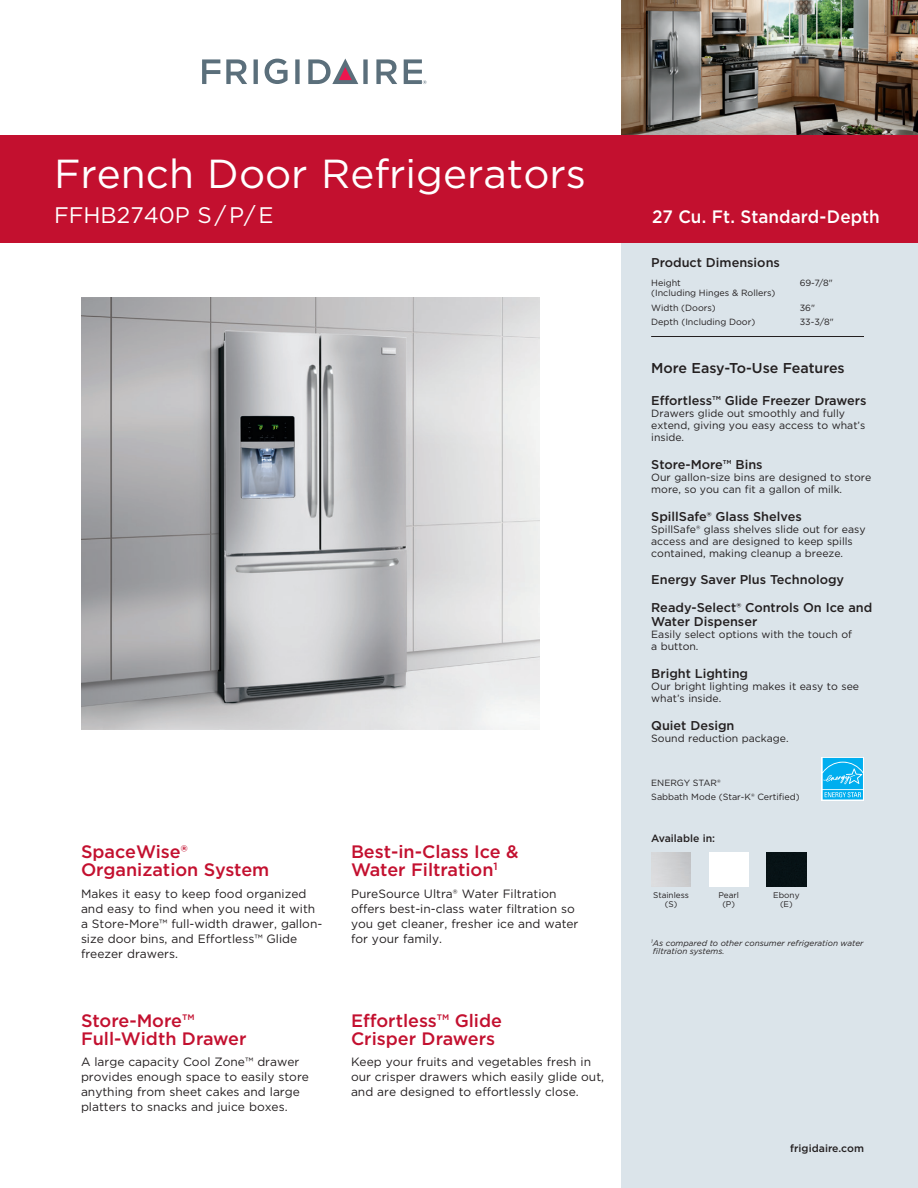
<style>
.page{position:relative;width:918px;height:1188px;background:#fff}
.page>*{position:absolute;margin:0;border:0;box-sizing:border-box;transform-origin:0 0}
.t1{font:40.5px "Gotham";color:#fff}
.t2{font:22.5px "Gotham";color:#fff}
.t3{font:500 18px/18px "Gotham";color:#c3102f}
.t4{font:500 18px "Gotham";color:#fff;scale:.95 1}
.t5{font:500 14.25px "Gotham";color:#231f20}
.t6{font:500 12.75px/27.8px "Gotham";color:#231f20}
.t7{font:12px/15px "Gotham";color:#231f20}
.t8{font:10.5px/12px "Gotham";color:#231f20}
.t9{font:500 10.5px "Gotham";color:#231f20}
.t10{font:9px/14.5px "Gotham";color:#231f20}
.t11{font:italic 8.25px/8.2px "Gotham";color:#231f20}
.t12{font:8.25px/9px "Gotham";color:#231f20;text-align:center}
</style>
<div class="page">
<div style="left:621px;top:0;width:297px;height:1188px;background:#dbe4ea"></div>
<img style="left:621px;top:0;width:297px;height:135px">
<hr style="left:651px;top:336px;width:213px;height:1px;background:#231f20">
<div style="left:0;top:135px;width:918px;height:108px;background:#c3102f"></div>
<svg style="left:822px;top:757px;width:42px;height:43px"></svg>
<svg style="left:823px;top:758px;width:40px;height:41px;background:#28baf1"></svg>
<svg style="left:265px;top:59px;width:23px;height:25px"></svg>
<svg style="left:202px;top:59px;width:18px;height:25px"></svg>
<svg style="left:226px;top:59px;width:21px;height:25px"></svg>
<svg style="left:254px;top:59px;width:4px;height:25px"></svg>
<svg style="left:295px;top:59px;width:5px;height:25px"></svg>
<svg style="left:376px;top:59px;width:21px;height:25px"></svg>
<svg style="left:308px;top:59px;width:60px;height:25px"></svg>
<svg style="left:404px;top:59px;width:23px;height:25px"></svg>
<div style="left:709px;top:852px;width:40px;height:34px;background:#fff"></div>
<img style="left:767px;top:852px;width:39px;height:35px">
<img style="left:82px;top:297px;width:457px;height:432px">
<h1 class="t1" style="left:54px;top:147px;width:534px">French Door Refrigerators</h1>
<h2 class="t2" style="left:54px;top:201px;width:221px">FFHB2740P S / P/ E</h2>
<h3 class="t3" style="left:81px;top:843px;width:190px">SpaceWise®<br>Organization System</h3>
<p class="t7" style="left:81px;top:886px;width:243px">Makes it easy to keep food organized and easy to find when you need it with a Store-More™ full-width drawer, gallon&shy;size door bins, and Effortless™ Glide freezer drawers.</p>
<h3 class="t3" style="left:81px;top:1011px;width:167px">Store-More™<br>Full-Width Drawer</h3>
<p class="t7" style="left:81px;top:1054px;width:230px">A large capacity Cool Zone™ drawer provides enough space to easily store anything from sheet cakes and large platters to snacks and juice boxes.</p>
<h3 class="t3" style="left:351px;top:843px;width:169px">Best-in-Class Ice &amp;<br>Water Filtration<sup>1</sup></h3>
<p class="t7" style="left:351px;top:886px;width:229px">PureSource Ultra® Water Filtration offers best-in-class water filtration so you get cleaner, fresher ice and water for your family.</p>
<h3 class="t3" style="left:351px;top:1011px;width:153px">Effortless™ Glide<br>Crisper Drawers</h3>
<p class="t7" style="left:351px;top:1054px;width:255px">Keep your fruits and vegetables fresh in our crisper drawers which easily glide out, and are designed to effortlessly close.</p>
<h3 class="t4" style="left:652px;top:205px;width:241px">27 Cu. Ft. Standard-Depth</h3>
<p class="t6" style="left:651px;top:249px;width:130px">Product Dimensions</p>
<p class="t10" style="left:651px;top:276px;width:31px">Height</p>
<p class="t10" style="left:800px;top:276px;width:35px">69-7/8"</p>
<p class="t10" style="left:651px;top:285px;width:126px">(Including Hinges &amp; Rollers)<br>Width (Doors)</p>
<p class="t10" style="left:800px;top:300px;width:17px">36"</p>
<p class="t10" style="left:651px;top:315px;width:106px">Depth (Including Door)</p>
<p class="t10" style="left:800px;top:315px;width:36px">33-3/8"</p>
<p class="t5" style="left:651px;top:359px;width:195px">More Easy-To-Use Features</p>
<p class="t6" style="left:651px;top:387px;width:217px">Effortless™ Glide Freezer Drawers</p>
<p class="t8" style="left:651px;top:407px;width:216px">Drawers glide out smoothly and fully extend, giving you easy access to what’s inside.</p>
<p class="t6" style="left:651px;top:450px;width:113px">Store-More™ Bins</p>
<p class="t8" style="left:651px;top:471px;width:222px">Our gallon-size bins are designed to store more, so you can fit a gallon of milk.</p>
<p class="t6" style="left:651px;top:502px;width:152px">SpillSafe® Glass Shelves</p>
<p class="t8" style="left:651px;top:523px;width:216px">SpillSafe® glass shelves slide out for easy access and are designed to keep spills contained, making cleanup a breeze.</p>
<p class="t6" style="left:651px;top:566px;width:223px">Energy Saver Plus Technology<br>Ready-Select® Controls On Ice and</p>
<p class="t6" style="left:651px;top:608px;width:108px">Water Dispenser</p>
<p class="t8" style="left:651px;top:628px;width:202px">Easily select options with the touch of a button.</p>
<p class="t6" style="left:651px;top:660px;width:98px">Bright Lighting</p>
<p class="t8" style="left:651px;top:680px;width:209px">Our bright lighting makes it easy to see what’s inside.</p>
<p class="t6" style="left:651px;top:711px;width:85px">Quiet Design</p>
<p class="t8" style="left:651px;top:732px;width:139px">Sound reduction package.</p>
<p class="t10" style="left:651px;top:775px;width:150px">ENERGY STAR®<br>Sabbath Mode (Star-K® Certified)</p>
<p class="t9" style="left:651px;top:831px;width:65px">Available in:</p>
<p class="t12" style="left:653px;top:890px;width:37px">Stainless (S)</p>
<p class="t12" style="left:718px;top:890px;width:22px">Pearl (P)</p>
<p class="t12" style="left:773px;top:890px;width:28px">Ebony (E)</p>
<p class="t11" style="left:651px;top:939px;width:214px"><sup>1</sup>As compared to other consumer refrigeration water filtration systems.</p>
<p class="t9" style="left:790px;top:1141px;width:75px">frigidaire.com</p>
</div>
